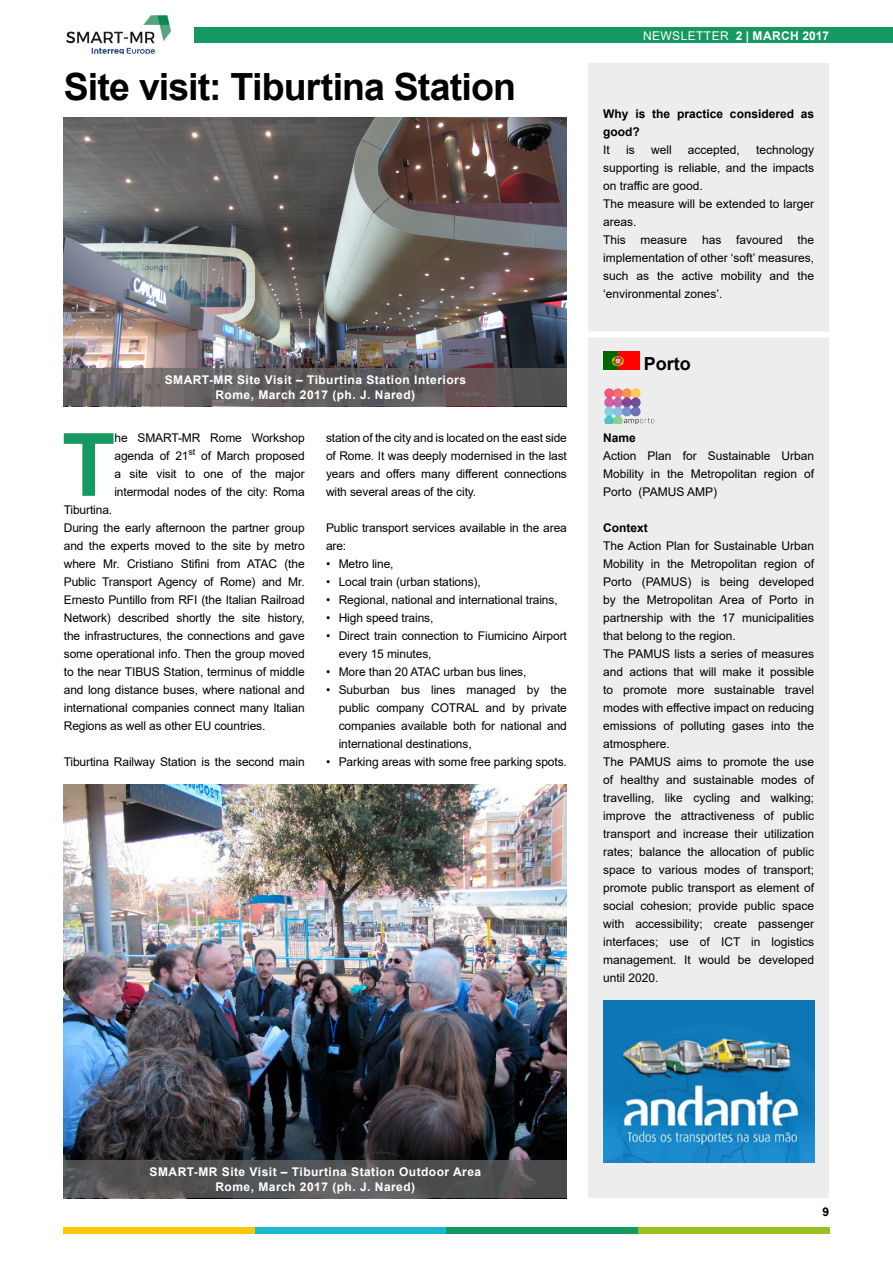
<style>
.page{position:relative;width:893px;height:1263px;background:#fff}
.page>*{position:absolute;margin:0;border:0;box-sizing:border-box;transform-origin:0 0}
.t1{font:700 87.45px "Arial";color:#159861}
.t2{font:700 37.5px "Arial";letter-spacing:-.025em;color:#000}
.t3{font:700 18px "Arial";color:#000}
.t4{font:12px/18px "Arial";color:#000}
.t5{font:700 12px/15px "Arial";letter-spacing:.04em;color:#fff;text-align:center}
.t6{font:700 12px/18px "Arial";color:#000}
.s1{font-weight:400}
</style>
<div class="page">
<div style="left:195px;top:28px;width:698px;height:15px;background:#159861"></div>
<img style="left:66px;top:15px;width:106px;height:39px">
<div style="left:64px;top:1227px;width:191px;height:7px;background:#fdc608"></div>
<div style="left:255px;top:1227px;width:191px;height:7px;background:#1cb8d0"></div>
<div style="left:446px;top:1227px;width:192px;height:7px;background:#159861"></div>
<div style="left:638px;top:1227px;width:191px;height:7px;background:#98c222"></div>
<div style="left:588px;top:64px;width:241px;height:1134px;background:#ededed"></div>
<img style="left:603px;top:352px;width:36px;height:18px">
<img style="left:603px;top:1000px;width:211px;height:163px">
<img style="left:64px;top:118px;width:503px;height:251px">
<img style="left:604px;top:388px;width:51px;height:36px">
<img style="left:64px;top:784px;width:503px;height:377px">
<svg style="left:64px;top:369px;width:503px;height:37px;background:#625d5f"></svg>
<svg style="left:64px;top:1161px;width:503px;height:37px;background:#545354"></svg>
<div style="left:582px;top:331px;width:264px;height:6px;background:#fff"></div>
<h2 class="t2" style="left:64px;top:61px;width:454px">Site visit: Tiburtina Station</h2>
<p class="t5" style="left:165px;top:372px;width:303px">SMART-MR Site Visit – Tiburtina Station Interiors<br>Rome, March 2017 (ph. J. Nared)</p>
<h1 class="t1" style="left:62px;top:403px;width:55px">T</h1>
<p class="t4" style="left:114px;top:428px;width:192px;text-align:justify">he SMART-MR Rome Workshop agenda of 21<sup>st</sup> of March proposed a site visit to one of the major intermodal nodes of the city: Roma</p>
<p class="t4" style="left:64px;top:500px;width:242px">Tiburtina.<br>During the early afternoon the partner group and the experts moved to the site by metro where Mr. Cristiano Stifini from ATAC (the Public Transport Agency of Rome) and Mr.<br>Ernesto Puntillo from RFI (the Italian Railroad Network) described shortly the site history, the infrastructures, the connections and gave some operational info. Then the group moved to the near TIBUS Station, terminus of middle and long distance buses, where national and international companies connect many Italian Regions as well as other EU countries.</p>
<p class="t4" style="left:64px;top:752px;width:242px">Tiburtina Railway Station is the second main</p>
<p class="t4" style="left:326px;top:428px;width:242px;text-align:justify">station of the city and is located on the east side of Rome. It was deeply modernised in the last years and offers many different connections with several areas of the city.</p>
<p class="t4" style="left:326px;top:518px;width:242px">Public transport services available in the area are:</p>
<p class="t4" style="left:326px;top:554px;width:69px">• Metro line,</p>
<p class="t4" style="left:326px;top:572px;width:156px">• Local train (urban stations),</p>
<p class="t4" style="left:326px;top:590px;width:233px">• Regional, national and international trains,</p>
<p class="t4" style="left:326px;top:608px;width:109px">• High speed trains,</p>
<p class="t4" style="left:339px;top:626px;width:230px;text-indent:-13px">• Direct train connection to Fiumicino Airport every 15 minutes,</p>
<p class="t4" style="left:326px;top:662px;width:202px">• More than 20 ATAC urban bus lines,</p>
<p class="t4" style="left:339px;top:680px;width:230px;text-align:justify;text-indent:-13px">• Suburban bus lines managed by the public company COTRAL and by private companies available both for national and international destinations,</p>
<p class="t4" style="left:326px;top:752px;width:242px">• Parking areas with some free parking spots.</p>
<p class="t5" style="left:643px;top:29px;width:188px"><span class="s1">NEWSLETTER</span> 2 | MARCH 2017</p>
<p class="t6" style="left:603px;top:105px;width:212px">Why is the practice considered as good?</p>
<p class="t4" style="left:603px;top:140px;width:8px">It</p>
<p class="t4" style="left:626px;top:140px;width:10px">is</p>
<p class="t4" style="left:651px;top:140px;width:22px">well</p>
<p class="t4" style="left:688px;top:140px;width:54px">accepted,</p>
<p class="t4" style="left:603px;top:140px;width:213px;text-indent:153px">technology supporting is reliable, and the impacts on traffic are good.<br>The measure will be extended to larger areas.<br>This measure has favoured the implementation of other ‘soft’ measures, such as the active mobility and the ‘environmental zones’.</p>
<h3 class="t3" style="left:644px;top:351px;width:48px">Porto</h3>
<p class="t6" style="left:603px;top:429px;width:34px">Name</p>
<p class="t4" style="left:603px;top:446px;width:212px;text-align:justify">Action Plan for Sustainable Urban Mobility in the Metropolitan region of Porto (PAMUS AMP)</p>
<p class="t6" style="left:603px;top:519px;width:46px">Context</p>
<p class="t4" style="left:603px;top:536px;width:213px">The Action Plan for Sustainable Urban Mobility in the Metropolitan region of Porto (PAMUS) is being developed by the Metropolitan Area of Porto in partnership with the 17 municipalities that belong to the region.<br>The PAMUS lists a series of measures and actions that will make it possible to promote more sustainable travel modes with effective impact on reducing emissions of polluting gases into the atmosphere.<br>The PAMUS aims to promote the use of healthy and sustainable modes of travelling, like cycling and walking; improve the attractiveness of public transport and increase their utilization rates; balance the allocation of public space to various modes of transport; promote public transport as element of social cohesion; provide public space with accessibility; create passenger interfaces; use of ICT in logistics management. It would be developed until 2020.</p>
<p class="t5" style="left:150px;top:1164px;width:333px">SMART-MR Site Visit – Tiburtina Station Outdoor Area<br>Rome, March 2017 (ph. J. Nared)</p>
<p class="t6" style="left:822px;top:1203px;width:8px">9</p>
</div>
